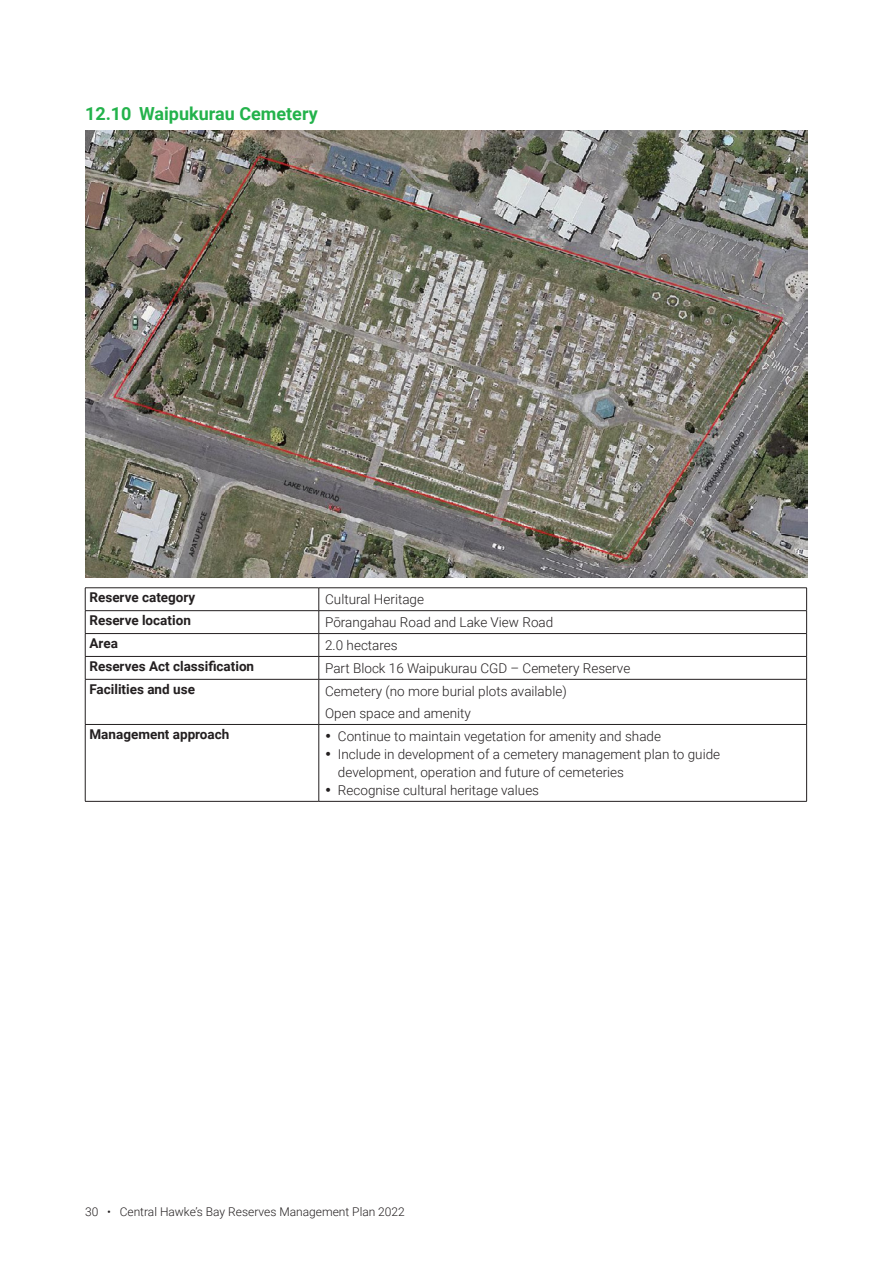
<style>
.page{position:relative;width:893px;height:1263px;background:#fff}
.page>*{position:absolute;margin:0;border:0;box-sizing:border-box;transform-origin:0 0}
.t1{font:700 18px "Roboto";color:#23b24b}
.T_-_Body_copy{font:300 13.5px/18px "Roboto";color:#231f20}
.Body_bold{font:700 13.5px "Roboto";color:#231f20}
.t2{font:300 12px "Roboto";color:#231f20}
</style>
<div class="page">
<img style="left:85px;top:131px;width:723px;height:446px">
<hr style="left:85px;top:587px;width:234px;height:1px;background:#231f20">
<hr style="left:85px;top:610px;width:234px;height:1px;background:#231f20">
<hr style="left:319px;top:610px;width:488px;height:1px;background:#231f20">
<hr style="left:85px;top:633px;width:234px;height:1px;background:#231f20">
<hr style="left:319px;top:633px;width:488px;height:1px;background:#231f20">
<hr style="left:85px;top:656px;width:234px;height:1px;background:#231f20">
<svg style="left:85px;top:588px;width:1px;height:91px"></svg>
<hr style="left:319px;top:656px;width:488px;height:1px;background:#231f20">
<hr style="left:85px;top:679px;width:234px;height:1px;background:#231f20">
<hr style="left:85px;top:679px;width:1px;height:45px;background:#231f20">
<hr style="left:319px;top:679px;width:488px;height:1px;background:#231f20">
<hr style="left:85px;top:724px;width:234px;height:1px;background:#231f20">
<hr style="left:85px;top:725px;width:1px;height:76px;background:#231f20">
<hr style="left:319px;top:725px;width:1px;height:76px;background:#231f20">
<hr style="left:806px;top:725px;width:1px;height:76px;background:#231f20">
<hr style="left:85px;top:801px;width:234px;height:1px;background:#231f20">
<hr style="left:319px;top:801px;width:488px;height:1px;background:#231f20">
<hr style="left:319px;top:587px;width:488px;height:1px;background:#231f20">
<svg style="left:319px;top:588px;width:1px;height:91px"></svg>
<svg style="left:806px;top:588px;width:1px;height:91px"></svg>
<hr style="left:319px;top:679px;width:1px;height:45px;background:#231f20">
<hr style="left:806px;top:679px;width:1px;height:45px;background:#231f20">
<hr style="left:319px;top:724px;width:488px;height:1px;background:#231f20">
<p class="t1" style="left:85px;top:101px;width:234px">12.10 Waipukurau Cemetery</p>
<p class="Body_bold" style="left:89px;top:588px;width:107px">Reserve category</p>
<p class="T_-_Body_copy" style="left:325px;top:590px;width:100px">Cultural Heritage</p>
<p class="Body_bold" style="left:89px;top:611px;width:103px">Reserve location</p>
<p class="T_-_Body_copy" style="left:325px;top:613px;width:230px">Pōrangahau Road and Lake View Road</p>
<p class="Body_bold" style="left:89px;top:634px;width:30px">Area</p>
<p class="T_-_Body_copy" style="left:325px;top:636px;width:74px">2.0 hectares</p>
<p class="Body_bold" style="left:89px;top:656px;width:166px">Reserves Act classification</p>
<p class="T_-_Body_copy" style="left:325px;top:659px;width:307px">Part Block 16 Waipukurau CGD – Cemetery Reserve</p>
<p class="Body_bold" style="left:89px;top:679px;width:107px">Facilities and use</p>
<p class="T_-_Body_copy" style="left:325px;top:681px;width:243px">Cemetery (no more burial plots available)</p>
<p class="T_-_Body_copy" style="left:325px;top:704px;width:147px">Open space and amenity</p>
<p class="Body_bold" style="left:89px;top:724px;width:141px">Management approach</p>
<p class="T_-_Body_copy" style="left:325px;top:727px;width:337px">• Continue to maintain vegetation for amenity and shade</p>
<p class="T_-_Body_copy" style="left:338px;top:745px;width:384px;text-indent:-13px">• Include in development of a cemetery management plan to guide development, operation and future of cemeteries</p>
<p class="T_-_Body_copy" style="left:325px;top:781px;width:215px">• Recognise cultural heritage values</p>
<p class="t2" style="left:85px;top:1203px;width:321px">30 • Central Hawke’s Bay Reserves Management Plan 2022</p>
</div>
